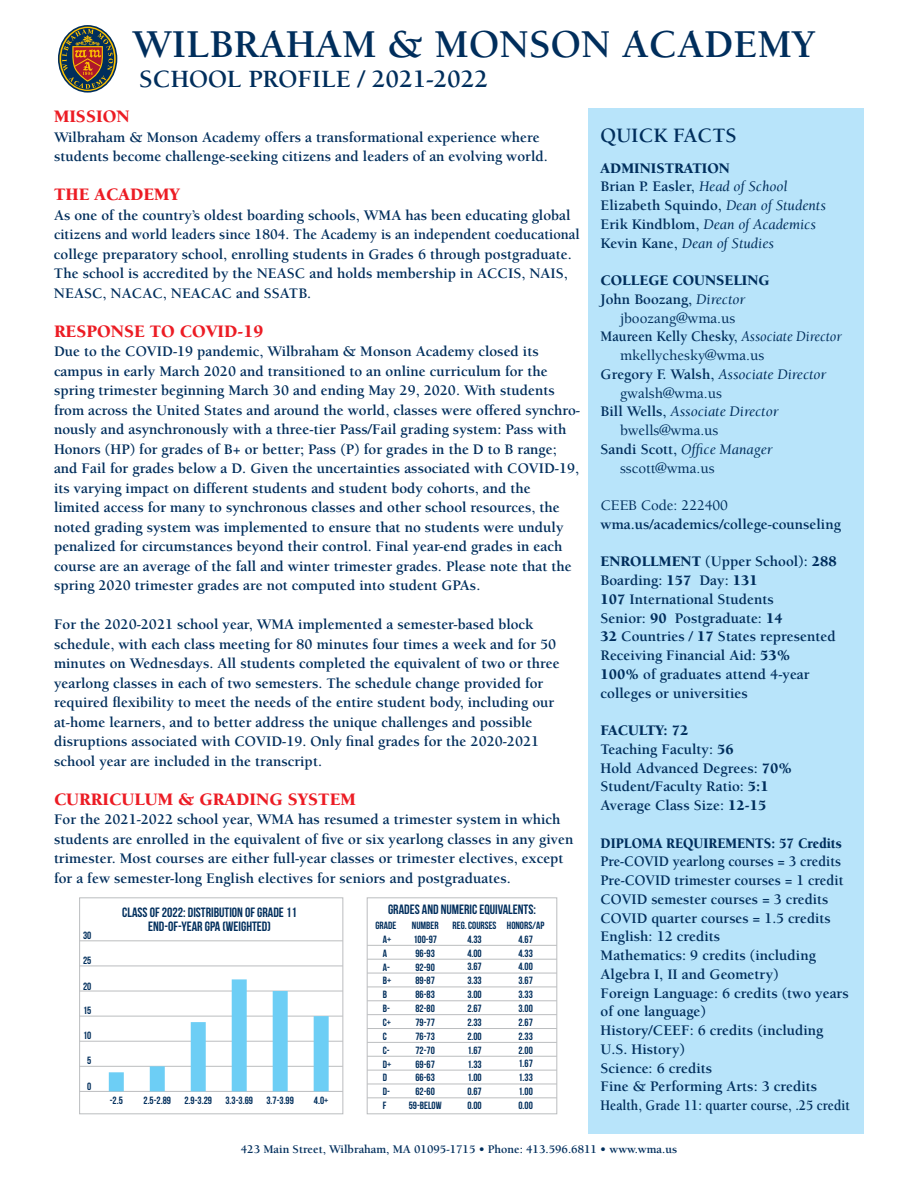
<style>
.page{position:relative;width:918px;height:1188px;background:#fff}
.page>*{position:absolute;margin:0;border:0;box-sizing:border-box;transform-origin:0 0}
.t1{font:700 40.5px "Berkeley Std";color:#002e5c}
.t2{font:700 25.5px "Berkeley Std";color:#002e5c}
.t3{font:700 21px "Berkeley Std";color:#002e5c}
.t4{font:900 18px "Berkeley Std";color:#ec1c24}
.t5{font:700 15px/19.5px "Berkeley Std";color:#002e5c}
.t6{font:700 15px/18.8px "Berkeley Std";color:#002e5c;scale:.94 1}
.t7{font:500 15px "Berkeley Std";color:#002e5c}
.t8{font:italic 15px "Berkeley Std";color:#002e5c}
.t9{font:700 15px "Berkeley Std";color:#002e5c;scale:.93 1}
.t10{font:900 15px "Berkeley Std";color:#002e5c;scale:.91 1}
.t11{font:900 15px "Berkeley Std";color:#002e5c}
.t12{font:13.5px/14px "Bebas Neue";color:#002e5c;text-align:center}
.t13{font:700 12px "Berkeley Std";color:#002e5c}
.t14{font:10.5px/13.8px "Bebas Neue";color:#002e5c;text-align:center}
.s1{font-weight:900}
.s2{font-weight:400;font-style:italic}
.s3{font-weight:700;font-style:normal}
</style>
<div class="page">
<div style="left:588px;top:108px;width:276px;height:1026px;background:#b8e4fa"></div>
<svg style="left:58px;top:25px;width:59px;height:68px"></svg>
<svg style="left:60px;top:27px;width:56px;height:64px"></svg>
<svg style="left:62px;top:29px;width:51px;height:60px;background:#715d4a"></svg>
<div style="left:79px;top:897px;width:264px;height:217px;border:1px solid #bbbdbf"></div>
<hr style="left:80px;top:940px;width:263px;height:1px;background:#bbbdbf">
<hr style="left:80px;top:1091px;width:263px;height:1px;background:#bbbdbf">
<hr style="left:80px;top:1066px;width:263px;height:1px;background:#bbbdbf">
<hr style="left:80px;top:1041px;width:263px;height:1px;background:#bbbdbf">
<hr style="left:80px;top:991px;width:263px;height:1px;background:#bbbdbf">
<hr style="left:80px;top:1016px;width:263px;height:1px;background:#bbbdbf">
<hr style="left:80px;top:966px;width:263px;height:1px;background:#bbbdbf">
<div style="left:109px;top:1072px;width:15px;height:19px;background:#6dcef5"></div>
<div style="left:150px;top:1066px;width:15px;height:25px;background:#6dcef5"></div>
<div style="left:232px;top:979px;width:15px;height:112px;background:#6dcef5"></div>
<div style="left:273px;top:991px;width:15px;height:100px;background:#6dcef5"></div>
<div style="left:314px;top:1016px;width:15px;height:75px;background:#6dcef5"></div>
<div style="left:191px;top:1022px;width:15px;height:69px;background:#6dcef5"></div>
<div style="left:367px;top:897px;width:190px;height:217px;border:1px solid #bbbdbf"></div>
<hr style="left:367px;top:945px;width:190px;height:1px;background:#bbbdbf">
<hr style="left:367px;top:959px;width:190px;height:1px;background:#bbbdbf">
<hr style="left:367px;top:973px;width:190px;height:1px;background:#bbbdbf">
<hr style="left:367px;top:987px;width:190px;height:1px;background:#bbbdbf">
<hr style="left:367px;top:1000px;width:190px;height:1px;background:#bbbdbf">
<hr style="left:367px;top:1014px;width:190px;height:1px;background:#bbbdbf">
<hr style="left:367px;top:1028px;width:190px;height:1px;background:#bbbdbf">
<hr style="left:367px;top:1042px;width:190px;height:1px;background:#bbbdbf">
<hr style="left:367px;top:1070px;width:190px;height:1px;background:#bbbdbf">
<hr style="left:367px;top:1084px;width:190px;height:1px;background:#bbbdbf">
<hr style="left:367px;top:1097px;width:190px;height:1px;background:#bbbdbf">
<hr style="left:367px;top:1056px;width:190px;height:1px;background:#bbbdbf">
<h1 class="t1" style="left:132px;top:23px;width:685px">WILBRAHAM &amp; MONSON ACADEMY</h1>
<h2 class="t2" style="left:139px;top:65px;width:351px">SCHOOL PROFILE / 2021-2022</h2>
<p class="t4" style="left:54px;top:107px;width:77px">MISSION</p>
<p class="t5" style="left:54px;top:127px;width:495px">Wilbraham &amp; Monson Academy offers a transformational experience where students become challenge-seeking citizens and leaders of an evolving world.</p>
<p class="t4" style="left:54px;top:185px;width:127px">THE ACADEMY</p>
<p class="t5" style="left:54px;top:205px;width:527px">As one of the country’s oldest boarding schools, WMA has been educating global citizens and world leaders since 1804. The Academy is an independent coeducational college preparatory school, enrolling students in Grades 6 through postgraduate.<br>The school is accredited by the NEASC and holds membership in ACCIS, NAIS, NEASC, NACAC, NEACAC and SSATB.</p>
<p class="t4" style="left:54px;top:321px;width:211px">RESPONSE TO COVID-19</p>
<p class="t5" style="left:54px;top:342px;width:528px">Due to the COVID-19 pandemic, Wilbraham &amp; Monson Academy closed its campus in early March 2020 and transitioned to an online curriculum for the spring trimester beginning March 30 and ending May 29, 2020. With students from across the United States and around the world, classes were offered synchro&shy;nously and asynchronously with a three-tier Pass/Fail grading system: Pass with Honors (HP) for grades of B+ or better; Pass (P) for grades in the D to B range; and Fail for grades below a D. Given the uncertainties associated with COVID-19, its varying impact on different students and student body cohorts, and the limited access for many to synchronous classes and other school resources, the noted grading system was implemented to ensure that no students were unduly penalized for circumstances beyond their control. Final year-end grades in each course are an average of the fall and winter trimester grades. Please note that the spring 2020 trimester grades are not computed into student GPAs.</p>
<p class="t5" style="left:54px;top:615px;width:507px">For the 2020-2021 school year, WMA implemented a semester-based block schedule, with each class meeting for 80 minutes four times a week and for 50 minutes on Wednesdays. All students completed the equivalent of two or three yearlong classes in each of two semesters. The schedule change provided for required flexibility to meet the needs of the entire student body, including our at-home learners, and to better address the unique challenges and possible disruptions associated with COVID-19. Only final grades for the 2020-2021 school year are included in the transcript.</p>
<p class="t4" style="left:54px;top:789px;width:303px">CURRICULUM &amp; GRADING SYSTEM</p>
<p class="t5" style="left:54px;top:810px;width:521px">For the 2021-2022 school year, WMA has resumed a trimester system in which students are enrolled in the equivalent of five or six yearlong classes in any given trimester. Most courses are either full-year classes or trimester electives, except for a few semester-long English electives for seniors and postgraduates.</p>
<p class="t12" style="left:122px;top:905px;width:176px">CLASS OF 2022: DISTRIBUTION OF GRADE 11<br>END-OF-YEAR GPA (WEIGHTED)</p>
<p class="t12" style="left:388px;top:902px;width:149px">GRADES AND NUMERIC EQUIVALENTS:</p>
<p class="t14" style="left:409px;top:918px;width:34px">NUMBER<br>100-97<br>96-93<br>92-90<br>89-87<br>86-83<br>82-80<br>79-77<br>76-73<br>72-70<br>69-67<br>66-63<br>62-60<br>59-BELOW</p>
<p class="t14" style="left:453px;top:918px;width:45px">REG. COURSES<br>4.33<br>4.00<br>3.67<br>3.33<br>3.00<br>2.67<br>2.33<br>2.00<br>1.67<br>1.33<br>1.00<br>0.67<br>0.00</p>
<p class="t14" style="left:507px;top:918px;width:39px">HONORS/AP<br>4.67<br>4.33<br>4.00<br>3.67<br>3.33<br>3.00<br>2.67<br>2.33<br>2.00<br>1.67<br>1.33<br>1.00<br>0.00</p>
<p class="t14" style="left:376px;top:918px;width:22px">GRADE<br>A+<br>A<br>A-<br>B+<br>B<br>B-<br>C+<br>C<br>C-<br>D+<br>D<br>D-<br>F</p>
<p class="t14" style="left:83px;top:928px;width:10px">30</p>
<p class="t14" style="left:83px;top:954px;width:10px">25</p>
<p class="t14" style="left:83px;top:979px;width:10px">20</p>
<p class="t14" style="left:83px;top:1004px;width:10px">15</p>
<p class="t14" style="left:83px;top:1029px;width:10px">10</p>
<p class="t14" style="left:87px;top:1054px;width:6px">5</p>
<p class="t14" style="left:87px;top:1079px;width:6px">0</p>
<p class="t14" style="left:110px;top:1093px;width:15px">-2.5</p>
<p class="t14" style="left:144px;top:1093px;width:29px">2.5-2.89</p>
<p class="t14" style="left:184px;top:1093px;width:29px">2.9-3.29</p>
<p class="t14" style="left:225px;top:1093px;width:29px">3.3-3.69</p>
<p class="t14" style="left:266px;top:1093px;width:29px">3.7-3.99</p>
<p class="t14" style="left:314px;top:1093px;width:16px">4.0+</p>
<h3 class="t3" style="left:601px;top:124px;width:138px">QUICK FACTS</h3>
<p class="t5" style="left:601px;top:159px;width:227px;line-height:18.8px"><span class="s1">ADMINISTRATION<br></span>Brian P. Easler, <span class="s2">Head of School<br></span>Elizabeth Squindo, <span class="s2">Dean of Students<br></span>Erik Kindblom, <span class="s2">Dean of Academics<br></span>Kevin Kane, <span class="s2">Dean of Studies</span></p>
<p class="t11" style="left:601px;top:272px;width:171px">COLLEGE COUNSELING</p>
<p class="t5" style="left:601px;top:290px;width:146px">John Boozang, <span class="s2">Director</span></p>
<p class="t7" style="left:620px;top:310px;width:117px">jboozang@wma.us</p>
<p class="t9" style="left:601px;top:329px;width:261px">Maureen Kelly Chesky, <span class="s2">Associate Director</span></p>
<p class="t7" style="left:620px;top:347px;width:146px">mkellychesky@wma.us</p>
<p class="t8" style="left:601px;top:366px;width:227px"><span class="s3">Gregory F. Walsh,</span> Associate Director</p>
<p class="t7" style="left:620px;top:385px;width:104px">gwalsh@wma.us</p>
<p class="t8" style="left:601px;top:404px;width:179px"><span class="s3">Bill Wells,</span> Associate Director</p>
<p class="t7" style="left:620px;top:422px;width:100px">bwells@wma.us</p>
<p class="t8" style="left:601px;top:441px;width:174px"><span class="s3">Sandi Scott,</span> Office Manager</p>
<p class="t7" style="left:620px;top:460px;width:96px">sscott@wma.us</p>
<p class="t7" style="left:601px;top:497px;width:129px">CEEB Code: 222400</p>
<p class="t5" style="left:601px;top:515px;width:242px">wma.us/academics/college-counseling</p>
<p class="t5" style="left:601px;top:552px;width:238px;line-height:18.8px"><span class="s1">ENROLLMENT</span> (Upper School): <span class="s1">288<br></span>Boarding: <span class="s1">157</span> Day: <span class="s1">131<br>107</span> International Students<br>Senior: <span class="s1">90</span> Postgraduate: <span class="s1">14<br>32</span> Countries / <span class="s1">17</span> States represented<br>Receiving Financial Aid: <span class="s1">53%<br>100%</span> of graduates attend 4-year colleges or universities</p>
<p class="t5" style="left:601px;top:721px;width:193px;line-height:18.8px"><span class="s1">FACULTY: 72<br></span>Teaching Faculty: <span class="s1">56<br></span>Hold Advanced Degrees: <span class="s1">70%<br></span>Student/Faculty Ratio: <span class="s1">5:1<br></span>Average Class Size: <span class="s1">12-15</span></p>
<p class="t10" style="left:601px;top:835px;width:267px">DIPLOMA REQUIREMENTS: 57 Credits</p>
<p class="t6" style="left:601px;top:852px;width:267px">Pre-COVID yearlong courses = 3 credits<br>Pre-COVID trimester courses = 1 credit<br>COVID semester courses = 3 credits<br>COVID quarter courses = 1.5 credits<br>English: 12 credits<br>Mathematics: 9 credits (including<br>Algebra I, II and Geometry)<br>Foreign Language: 6 credits (two years of one language)<br>History/CEEF: 6 credits (including<br>U.S. History)<br>Science: 6 credits<br>Fine &amp; Performing Arts: 3 credits<br>Health, Grade 11: quarter course, .25 credit</p>
<p class="t13" style="left:241px;top:1143px;width:438px">423 Main Street, Wilbraham, MA 01095-1715 • Phone: 413.596.6811 • www.wma.us</p>
</div>
